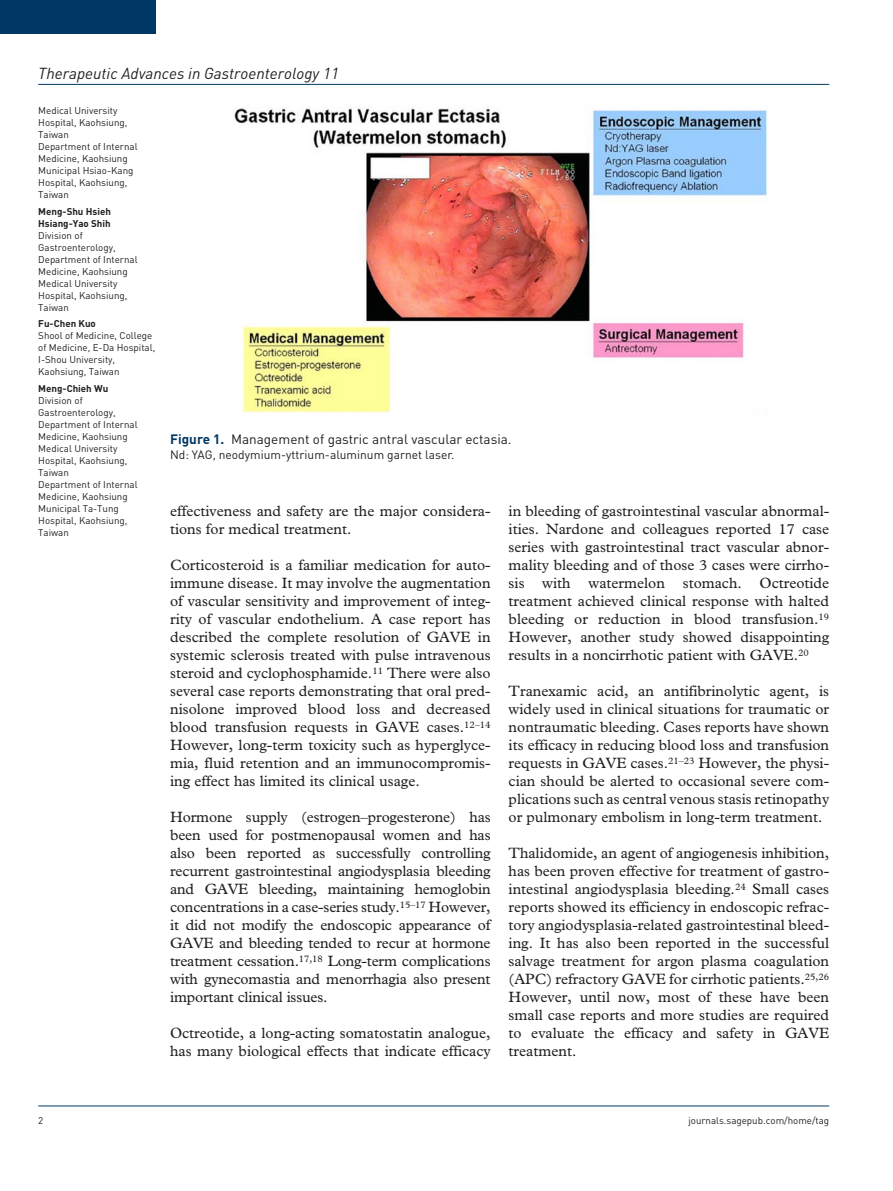
<style>
.page{position:relative;width:893px;height:1191px;background:#fff}
.page>*{position:absolute;margin:0;border:0;box-sizing:border-box;transform-origin:0 0}
.t1{font:italic 15.75px "DIN";color:#231f20}
.t2{font:15px/18px "Plantin Std";color:#231f20;text-align:justify}
.t3{font:13.5px "DIN";color:#231f20}
.t4{font:12px "DIN";color:#231f20}
.t5{font:9.75px/12px "DIN";color:#231f20}
.t6{font:700 9.75px/12px "DIN";color:#231f20}
.s1{font-weight:700;color:#003865}
</style>
<div class="page">
<hr style="left:38px;top:84px;width:791px;height:1px;background:#003865">
<hr style="left:38px;top:1105px;width:791px;height:1px;background:#003865">
<div style="left:0;top:0;width:155px;height:34px;background:#003865"></div>
<img style="left:234px;top:108px;width:533px;height:305px">
<p class="t1" style="left:38px;top:63px;width:302px">Therapeutic Advances in Gastroenterology 11</p>
<p class="t5" style="left:38px;top:104px;width:101px">Medical University<br>Hospital, Kaohsiung,<br>Taiwan<br>Department of Internal<br>Medicine, Kaohsiung<br>Municipal Hsiao-Kang<br>Hospital, Kaohsiung,<br>Taiwan</p>
<p class="t6" style="left:38px;top:205px;width:74px">Meng-Shu Hsieh<br>Hsiang-Yao Shih</p>
<p class="t5" style="left:38px;top:229px;width:101px">Division of<br>Gastroenterology,<br>Department of Internal<br>Medicine, Kaohsiung<br>Medical University<br>Hospital, Kaohsiung,<br>Taiwan</p>
<p class="t6" style="left:38px;top:317px;width:59px">Fu-Chen Kuo</p>
<p class="t5" style="left:38px;top:329px;width:118px">Shool of Medicine, College of Medicine, E-Da Hospital,<br>I-Shou University,<br>Kaohsiung, Taiwan</p>
<p class="t6" style="left:38px;top:382px;width:72px">Meng-Chieh Wu</p>
<p class="t5" style="left:38px;top:394px;width:101px">Division of<br>Gastroenterology,<br>Department of Internal<br>Medicine, Kaohsiung<br>Medical University<br>Hospital, Kaohsiung,<br>Taiwan<br>Department of Internal<br>Medicine, Kaohsiung<br>Municipal Ta-Tung<br>Hospital, Kaohsiung,<br>Taiwan</p>
<p class="t3" style="left:170px;top:431px;width:343px"><span class="s1">Figure 1.</span> Management of gastric antral vascular ectasia.</p>
<p class="t4" style="left:170px;top:447px;width:286px">Nd: YAG, neodymium-yttrium-aluminum garnet laser.</p>
<p class="t2" style="left:170px;top:502px;width:322px">effectiveness and safety are the major considera&shy;tions for medical treatment.</p>
<p class="t2" style="left:170px;top:556px;width:322px">Corticosteroid is a familiar medication for auto&shy;immune disease. It may involve the augmentation of vascular sensitivity and improvement of integ&shy;rity of vascular endothelium. A case report has described the complete resolution of GAVE in systemic sclerosis treated with pulse intravenous steroid and cyclophosphamide.<sup>11</sup> There were also several case reports demonstrating that oral pred&shy;nisolone improved blood loss and decreased blood transfusion requests in GAVE cases.<sup>12–14<br></sup>However, long-term toxicity such as hyperglyce&shy;mia, fluid retention and an immunocompromis&shy;ing effect has limited its clinical usage.</p>
<p class="t2" style="left:170px;top:808px;width:322px">Hormone supply (estrogen–progesterone) has been used for postmenopausal women and has also been reported as successfully controlling recurrent gastrointestinal angiodysplasia bleeding and GAVE bleeding, maintaining hemoglobin concentrations in a case-series study.<sup>15–17</sup> However, it did not modify the endoscopic appearance of GAVE and bleeding tended to recur at hormone treatment cessation.<sup>17,18</sup> Long-term complications with gynecomastia and menorrhagia also present important clinical issues.</p>
<p class="t2" style="left:170px;top:1024px;width:322px">Octreotide, a long-acting somatostatin analogue, has many biological effects that indicate efficacy</p>
<p class="t2" style="left:509px;top:502px;width:322px">in bleeding of gastrointestinal vascular abnormal&shy;ities. Nardone and colleagues reported 17 case series with gastrointestinal tract vascular abnor&shy;mality bleeding and of those 3 cases were cirrho&shy;sis with watermelon stomach. Octreotide treatment achieved clinical response with halted bleeding or reduction in blood transfusion.<sup>19<br></sup>However, another study showed disappointing results in a noncirrhotic patient with GAVE.<sup>20</sup></p>
<p class="t2" style="left:509px;top:682px;width:322px">Tranexamic acid, an antifibrinolytic agent, is widely used in clinical situations for traumatic or nontraumatic bleeding. Cases reports have shown its efficacy in reducing blood loss and transfusion requests in GAVE cases.<sup>21–23</sup> However, the physi&shy;cian should be alerted to occasional severe com&shy;plications such as central venous stasis retinopathy or pulmonary embolism in long-term treatment.</p>
<p class="t2" style="left:509px;top:844px;width:322px">Thalidomide, an agent of angiogenesis inhibition, has been proven effective for treatment of gastro&shy;intestinal angiodysplasia bleeding.<sup>24</sup> Small cases reports showed its efficiency in endoscopic refrac&shy;tory angiodysplasia-related gastrointestinal bleed&shy;ing. It has also been reported in the successful salvage treatment for argon plasma coagulation (APC) refractory GAVE for cirrhotic patients.<sup>25,26<br></sup>However, until now, most of these have been small case reports and more studies are required to evaluate the efficacy and safety in GAVE treatment.</p>
<p class="t5" style="left:38px;top:1114px;width:7px">2</p>
<p class="t5" style="left:688px;top:1114px;width:142px">journals.sagepub.com/home/tag</p>
</div>
